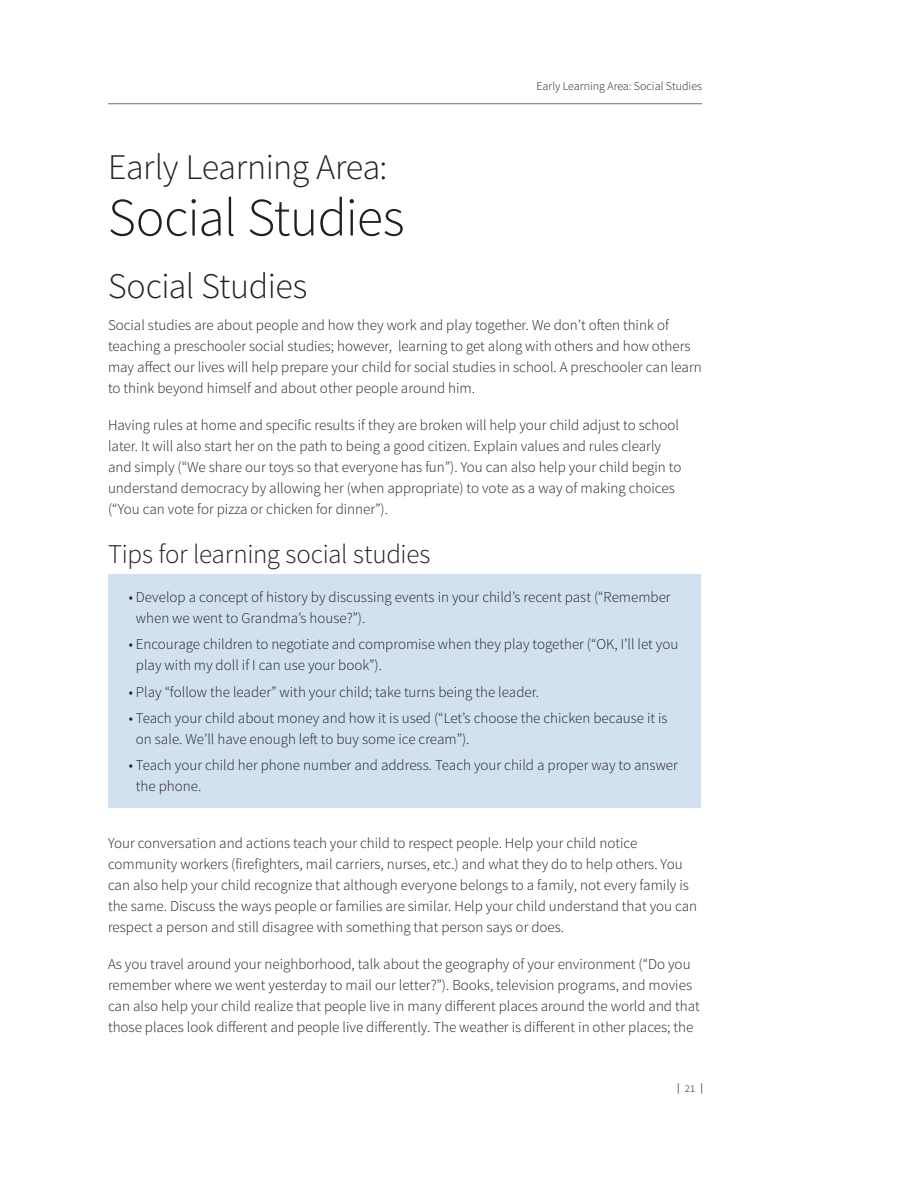
<style>
.page{position:relative;width:918px;height:1188px;background:#fff}
.page>*{position:absolute;margin:0;border:0;box-sizing:border-box;transform-origin:0 0}
.t1{font:300 54px "Source Sans Pro";letter-spacing:-.015em;color:#231f20}
.t2{font:300 36px "Source Sans Pro";letter-spacing:-.015em;color:#231f20}
.t3{font:300 27px "Source Sans Pro";letter-spacing:-.015em;color:#231f20}
.t4{font:300 15px/21px "Source Sans Pro";color:#231f20}
.t5{font:300 12px "Source Sans Pro";color:#231f20}
.t6{font:10.5px "Source Sans Pro";color:#231f20}
.s1{color:#6c6d70}
</style>
<div class="page">
<hr style="left:108px;top:103px;width:594px;height:1px;background:#6c6d70">
<div style="left:108px;top:574px;width:592px;height:234px;background:#d2e1ef"></div>
<p class="t5" style="left:537px;top:79px;width:167px">Early Learning Area: Social Studies</p>
<h2 class="t2" style="left:108px;top:145px;width:281px">Early Learning Area:</h2>
<h1 class="t1" style="left:108px;top:185px;width:298px">Social Studies</h1>
<h2 class="t2" style="left:108px;top:264px;width:201px">Social Studies</h2>
<p class="t4" style="left:108px;top:314px;width:595px">Social studies are about people and how they work and play together. We don’t often think of teaching a preschooler social studies; however, learning to get along with others and how others may affect our lives will help prepare your child for social studies in school. A preschooler can learn to think beyond himself and about other people around him.</p>
<p class="t4" style="left:108px;top:414px;width:575px">Having rules at home and specific results if they are broken will help your child adjust to school later. It will also start her on the path to being a good citizen. Explain values and rules clearly and simply (“We share our toys so that everyone has fun”). You can also help your child begin to understand democracy by allowing her (when appropriate) to vote as a way of making choices (“You can vote for pizza or chicken for dinner”).</p>
<h3 class="t3" style="left:108px;top:538px;width:324px">Tips for learning social studies</h3>
<p class="t4" style="left:136px;top:586px;width:536px;text-indent:-7px">• Develop a concept of history by discussing events in your child’s recent past (“Remember when we went to Grandma’s house?”).</p>
<p class="t4" style="left:136px;top:634px;width:544px;text-indent:-7px">• Encourage children to negotiate and compromise when they play together (“OK, I’ll let you play with my doll if I can use your book”).</p>
<p class="t4" style="left:129px;top:681px;width:412px">• Play “follow the leader” with your child; take turns being the leader.</p>
<p class="t4" style="left:136px;top:708px;width:533px;text-indent:-7px">• Teach your child about money and how it is used (“Let’s choose the chicken because it is on sale. We’ll have enough left to buy some ice cream”).</p>
<p class="t4" style="left:136px;top:755px;width:544px;text-indent:-7px">• Teach your child her phone number and address. Teach your child a proper way to answer the phone.</p>
<p class="t4" style="left:108px;top:832px;width:591px">Your conversation and actions teach your child to respect people. Help your child notice community workers (firefighters, mail carriers, nurses, etc.) and what they do to help others. You can also help your child recognize that although everyone belongs to a family, not every family is the same. Discuss the ways people or families are similar. Help your child understand that you can respect a person and still disagree with something that person says or does.</p>
<p class="t4" style="left:108px;top:953px;width:593px">As you travel around your neighborhood, talk about the geography of your environment (“Do you remember where we went yesterday to mail our letter?”). Books, television programs, and movies can also help your child realize that people live in many different places around the world and that those places look different and people live differently. The weather is different in other places; the</p>
<p class="t6" style="left:677px;top:1081px;width:27px">|<span class="s1">21</span>|</p>
</div>
